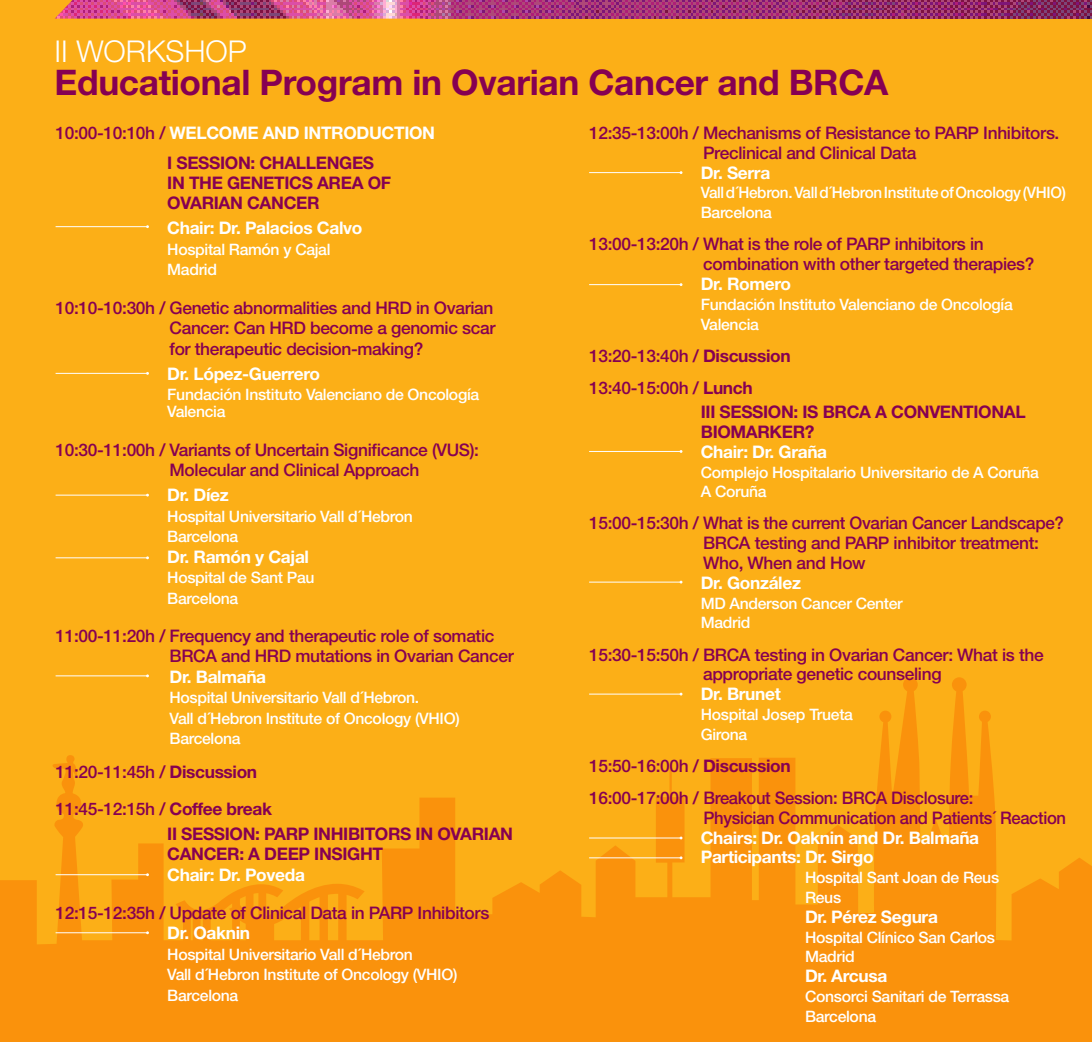
<style>
.page{position:relative;width:1092px;height:1042px;background:#fff}
.page>*{position:absolute;margin:0;border:0;box-sizing:border-box;transform-origin:0 0}
.t1{font:700 35.35px "Helvetica Neue LT Std";letter-spacing:-.01em;color:#860052}
.t2{font:300 30.1px "Helvetica Neue LT Std";color:#fff}
.t3{font:500 17.32px/19.8px "Helvetica Neue LT Std";letter-spacing:-.02em;color:#860052}
.t4{font:700 17.32px "Helvetica Neue LT Std";letter-spacing:-.02em;color:#fff}
.t5{font:700 17.32px/20.5px "Helvetica Neue LT Std";letter-spacing:-.02em;color:#860052}
.t6{font:500 15.75px/19.8px "Helvetica Neue LT Std";letter-spacing:-.02em;color:#fff}
.s1{font-weight:500;color:#860052}
.s2{font-weight:700;color:#fff}
.s3{font-weight:700}
</style>
<div class="page">
<div style="left:0;top:0;width:1091px;height:1042px;background:#fcaf17"></div>
<svg style="left:0;top:677px;width:1091px;height:365px"></svg>
<hr style="left:56px;top:226px;width:91px;height:1px;background:#fff">
<hr style="left:589px;top:172px;width:92px;height:1px;background:#fff">
<hr style="left:589px;top:284px;width:92px;height:1px;background:#fff">
<hr style="left:589px;top:451px;width:92px;height:1px;background:#fff">
<hr style="left:589px;top:582px;width:92px;height:1px;background:#fff">
<hr style="left:589px;top:694px;width:92px;height:1px;background:#fff">
<hr style="left:589px;top:837px;width:92px;height:1px;background:#fff">
<hr style="left:589px;top:857px;width:92px;height:1px;background:#fff">
<hr style="left:56px;top:373px;width:91px;height:1px;background:#fff">
<hr style="left:56px;top:495px;width:91px;height:1px;background:#fff">
<hr style="left:56px;top:675px;width:91px;height:1px;background:#fff">
<hr style="left:56px;top:557px;width:91px;height:1px;background:#fff">
<hr style="left:56px;top:874px;width:91px;height:1px;background:#fff">
<hr style="left:56px;top:932px;width:91px;height:1px;background:#fff">
<img style="left:55px;top:0;width:1036px;height:19px">
<p class="t2" style="left:55px;top:33px;width:194px">II WORKSHOP</p>
<p class="t1" style="left:55px;top:60px;width:835px">Educational Program in Ovarian Cancer and BRCA</p>
<p class="t4" style="left:56px;top:122px;width:381px"><span class="s1">10:00-10:10h /</span> WELCOME AND INTRODUCTION</p>
<p class="t5" style="left:167px;top:152px;width:225px">I SESSION: CHALLENGES<br>IN THE GENETICS AREA OF<br>OVARIAN CANCER</p>
<p class="t4" style="left:167px;top:217px;width:197px">Chair: Dr. Palacios Calvo</p>
<p class="t6" style="left:167px;top:239px;width:165px;line-height:20.5px">Hospital Ramón y Cajal<br>Madrid</p>
<p class="t3" style="left:169px;top:297px;width:327px;line-height:20.5px;text-align:justify;text-indent:-114px">10:10-10:30h / Genetic abnormalities and HRD in Ovarian Cancer: Can HRD become a genomic scar for therapeutic decision-making?</p>
<p class="t4" style="left:167px;top:363px;width:154px">Dr. López-Guerrero</p>
<p class="t6" style="left:167px;top:386px;width:313px;line-height:17.3px">Fundación Instituto Valenciano de Oncología<br>Valencia</p>
<p class="t3" style="left:169px;top:439px;width:311px;line-height:20.5px;text-indent:-114px">10:30-11:00h / Variants of Uncertain Significance (VUS):<br>Molecular and Clinical Approach</p>
<p class="t4" style="left:167px;top:484px;width:63px">Dr. Díez</p>
<p class="t6" style="left:167px;top:506px;width:247px;line-height:20.5px">Hospital Universitario Vall d´Hebron<br>Barcelona</p>
<p class="t4" style="left:167px;top:546px;width:143px">Dr. Ramón y Cajal</p>
<p class="t6" style="left:167px;top:567px;width:149px;line-height:20.5px">Hospital de Sant Pau<br>Barcelona</p>
<p class="t3" style="left:169px;top:625px;width:346px;line-height:20.5px;text-indent:-114px">11:00-11:20h / Frequency and therapeutic role of somatic<br>BRCA and HRD mutations in Ovarian Cancer<br><span class="s2">Dr. Balmaña</span></p>
<p class="t6" style="left:169px;top:687px;width:291px;line-height:20.5px">Hospital Universitario Vall d´Hebron.<br>Vall d´Hebron Institute of Oncology (VHIO)<br>Barcelona</p>
<p class="t3" style="left:56px;top:762px;width:203px">11:20-11:45h / <span class="s3">Discussion</span></p>
<p class="t3" style="left:56px;top:798px;width:218px">11:45-12:15h / <span class="s3">Coffee break</span></p>
<p class="t5" style="left:167px;top:823px;width:347px">II SESSION: PARP INHIBITORS IN OVARIAN<br>CANCER: A DEEP INSIGHT</p>
<p class="t4" style="left:167px;top:863px;width:139px">Chair: Dr. Poveda</p>
<p class="t3" style="left:56px;top:902px;width:435px">12:15-12:35h / Update of Clinical Data in PARP Inhibitors</p>
<p class="t4" style="left:167px;top:922px;width:84px">Dr. Oaknin</p>
<p class="t6" style="left:167px;top:944px;width:291px;line-height:20.5px">Hospital Universitario Vall d´Hebron<br>Vall d´Hebron Institute of Oncology (VHIO)<br>Barcelona</p>
<p class="t3" style="left:703px;top:123px;width:358px;text-indent:-114px">12:35-13:00h / Mechanisms of Resistance to PARP Inhibitors.<br>Preclinical and Clinical Data</p>
<p class="t4" style="left:700px;top:162px;width:71px">Dr. Serra</p>
<p class="t6" style="left:700px;top:183px;width:367px">Vall d´Hebron. Vall d´Hebron Institute of Oncology (VHIO)<br>Barcelona</p>
<p class="t3" style="left:703px;top:234px;width:333px;text-indent:-114px">13:00-13:20h / What is the role of PARP inhibitors in combination with other targeted therapies?</p>
<p class="t4" style="left:700px;top:273px;width:92px">Dr. Romero</p>
<p class="t6" style="left:700px;top:294px;width:313px">Fundación Instituto Valenciano de Oncología<br>Valencia</p>
<p class="t3" style="left:589px;top:345px;width:203px">13:20-13:40h / <span class="s3">Discussion</span></p>
<p class="t3" style="left:589px;top:378px;width:165px">13:40-15:00h / <span class="s3">Lunch</span></p>
<p class="t5" style="left:700px;top:402px;width:326px;line-height:19.8px">III SESSION: IS BRCA A CONVENTIONAL<br>BIOMARKER?</p>
<p class="t4" style="left:700px;top:441px;width:128px">Chair: Dr. Graña</p>
<p class="t6" style="left:700px;top:462px;width:339px">Complejo Hospitalario Universitario de A Coruña<br>A Coruña</p>
<p class="t3" style="left:703px;top:513px;width:362px;text-indent:-114px">15:00-15:30h / What is the current Ovarian Cancer Landscape?<br>BRCA testing and PARP inhibitor treatment:<br>Who, When and How</p>
<p class="t4" style="left:700px;top:572px;width:102px">Dr. González</p>
<p class="t6" style="left:700px;top:593px;width:203px">MD Anderson Cancer Center<br>Madrid</p>
<p class="t3" style="left:703px;top:644px;width:342px;text-indent:-114px">15:30-15:50h / BRCA testing in Ovarian Cancer: What is the appropriate genetic counseling</p>
<p class="t4" style="left:700px;top:683px;width:82px">Dr. Brunet</p>
<p class="t6" style="left:700px;top:704px;width:154px">Hospital Josep Trueta<br>Girona</p>
<p class="t3" style="left:589px;top:755px;width:203px">15:50-16:00h / <span class="s3">Discussion</span></p>
<p class="t3" style="left:703px;top:788px;width:364px;text-indent:-114px">16:00-17:00h / Breakout Session: BRCA Disclosure:<br>Physician Communication and Patients´ Reaction</p>
<p class="t4" style="left:700px;top:826px;width:280px">Chairs: Dr. Oaknin and Dr. Balmaña</p>
<p class="t4" style="left:700px;top:846px;width:174px">Participants: Dr. Sirgo</p>
<p class="t6" style="left:805px;top:867px;width:196px">Hospital Sant Joan de Reus<br>Reus</p>
<p class="t4" style="left:805px;top:906px;width:134px">Dr. Pérez Segura</p>
<p class="t6" style="left:805px;top:927px;width:191px">Hospital Clínico San Carlos<br>Madrid</p>
<p class="t4" style="left:805px;top:965px;width:84px">Dr. Arcusa</p>
<p class="t6" style="left:805px;top:986px;width:206px">Consorci Sanitari de Terrassa<br>Barcelona</p>
</div>
